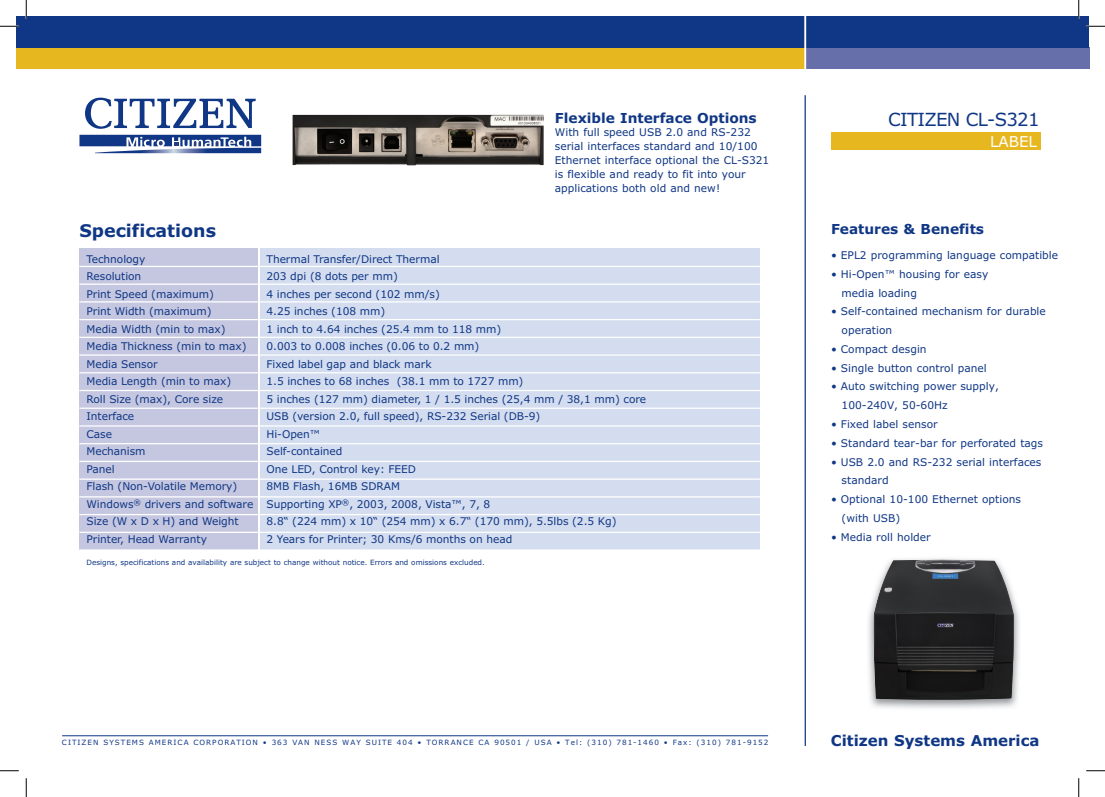
<style>
.page{position:relative;width:1105px;height:797px;background:#fff}
.page>*{position:absolute;margin:0;border:0;box-sizing:border-box;transform-origin:0 0}
.t1{font:18.12px "Verdana";letter-spacing:-.04em;color:#103785}
.t2{font:700 17.5px "Verdana";color:#103785}
.t3{font:700 15px "Verdana";color:#103785}
.t4{font:15px "Verdana";color:#fff}
.t5{font:700 13.75px "Verdana";color:#103785}
.t6{font:10.62px/18.8px "Verdana";letter-spacing:-.005em;color:#103785}
.t7{font:7.25px "Verdana";letter-spacing:.14em;color:#103785}
.t8{font:7.25px "Verdana";color:#103785}
</style>
<div class="page">
<div style="left:79px;top:249px;width:179px;height:301px;background:#c5c7e0"></div>
<div style="left:260px;top:249px;width:500px;height:301px;background:#d4ddef"></div>
<div style="left:16px;top:48px;width:788px;height:21px;background:#e7b720"></div>
<div style="left:806px;top:48px;width:283px;height:21px;background:#666fa9"></div>
<div style="left:16px;top:16px;width:788px;height:32px;background:#103785"></div>
<div style="left:804px;top:16px;width:285px;height:32px;background:#103785"></div>
<hr style="left:804px;top:95px;width:2px;height:651px;background:#103785">
<svg style="left:79px;top:135px;width:182px;height:18px"></svg>
<svg style="left:85px;top:98px;width:171px;height:31px"></svg>
<hr style="left:804px;top:16px;width:2px;height:56px;background:#fff">
<div style="left:831px;top:133px;width:210px;height:17px;background:#e7b720"></div>
<hr style="left:79px;top:266px;width:681px;height:1px;background:#fff">
<hr style="left:79px;top:283px;width:681px;height:2px;background:#fff">
<hr style="left:79px;top:301px;width:681px;height:1px;background:#fff">
<hr style="left:79px;top:319px;width:681px;height:1px;background:#fff">
<hr style="left:79px;top:337px;width:681px;height:1px;background:#fff">
<hr style="left:79px;top:354px;width:681px;height:2px;background:#fff">
<hr style="left:79px;top:372px;width:681px;height:1px;background:#fff">
<hr style="left:79px;top:390px;width:681px;height:1px;background:#fff">
<hr style="left:79px;top:407px;width:681px;height:2px;background:#fff">
<hr style="left:79px;top:425px;width:681px;height:1px;background:#fff">
<hr style="left:79px;top:443px;width:681px;height:1px;background:#fff">
<hr style="left:79px;top:461px;width:681px;height:1px;background:#fff">
<hr style="left:79px;top:478px;width:681px;height:2px;background:#fff">
<hr style="left:79px;top:496px;width:681px;height:1px;background:#fff">
<hr style="left:79px;top:514px;width:681px;height:1px;background:#fff">
<hr style="left:79px;top:531px;width:681px;height:2px;background:#fff">
<hr style="left:79px;top:549px;width:681px;height:1px;background:#fff">
<img style="left:293px;top:115px;width:251px;height:50px">
<hr style="left:62px;top:735px;width:706px;height:1px;background:#103785">
<img style="left:868px;top:558px;width:152px;height:151px">
<img style="left:883px;top:559px;width:58px;height:23px">
<svg style="left:0;top:25px;width:19px;height:2px"></svg>
<svg style="left:1086px;top:25px;width:19px;height:2px"></svg>
<svg style="left:0;top:770px;width:19px;height:1px"></svg>
<svg style="left:1086px;top:770px;width:19px;height:1px"></svg>
<svg style="left:25px;top:0;width:2px;height:19px"></svg>
<svg style="left:25px;top:778px;width:2px;height:19px"></svg>
<svg style="left:1078px;top:0;width:1px;height:19px"></svg>
<svg style="left:1078px;top:778px;width:1px;height:19px"></svg>
<h2 class="t2" style="left:79px;top:219px;width:138px">Specifications</h2>
<p class="t5" style="left:555px;top:109px;width:203px">Flexible Interface Options</p>
<p class="t6" style="left:555px;top:125px;width:216px;line-height:13.8px">With full speed USB 2.0 and RS-232 serial interfaces standard and 10/100<br>Ethernet interface optional the CL-S321 is flexible and ready to fit into your applications both old and new!</p>
<p class="t6" style="left:86px;top:249px;width:60px">Technology</p>
<p class="t6" style="left:266px;top:249px;width:175px">Thermal Transfer/Direct Thermal</p>
<p class="t6" style="left:86px;top:267px;width:56px">Resolution</p>
<p class="t6" style="left:266px;top:267px;width:133px">203 dpi (8 dots per mm)</p>
<p class="t6" style="left:86px;top:284px;width:129px">Print Speed (maximum)</p>
<p class="t6" style="left:266px;top:284px;width:175px">4 inches per second (102 mm/s)</p>
<p class="t6" style="left:86px;top:302px;width:127px">Print Width (maximum)</p>
<p class="t6" style="left:266px;top:302px;width:120px">4.25 inches (108 mm)</p>
<p class="t6" style="left:86px;top:319px;width:141px">Media Width (min to max)</p>
<p class="t6" style="left:266px;top:319px;width:236px">1 inch to 4.64 inches (25.4 mm to 118 mm)</p>
<p class="t6" style="left:86px;top:337px;width:162px">Media Thickness (min to max)</p>
<p class="t6" style="left:266px;top:337px;width:214px">0.003 to 0.008 inches (0.06 to 0.2 mm)</p>
<p class="t6" style="left:86px;top:354px;width:73px">Media Sensor</p>
<p class="t6" style="left:266px;top:354px;width:167px">Fixed label gap and black mark</p>
<p class="t6" style="left:86px;top:372px;width:146px">Media Length (min to max)</p>
<p class="t6" style="left:266px;top:372px;width:258px">1.5 inches to 68 inches (38.1 mm to 1727 mm)</p>
<p class="t6" style="left:86px;top:389px;width:138px">Roll Size (max), Core size</p>
<p class="t6" style="left:266px;top:389px;width:381px">5 inches (127 mm) diameter, 1 / 1.5 inches (25,4 mm / 38,1 mm) core</p>
<p class="t6" style="left:86px;top:407px;width:49px">Interface</p>
<p class="t6" style="left:266px;top:407px;width:275px">USB (version 2.0, full speed), RS-232 Serial (DB-9)</p>
<p class="t6" style="left:86px;top:424px;width:27px">Case</p>
<p class="t6" style="left:266px;top:424px;width:55px">Hi-Open™</p>
<p class="t6" style="left:86px;top:442px;width:61px">Mechanism</p>
<p class="t6" style="left:266px;top:442px;width:78px">Self-contained</p>
<p class="t6" style="left:86px;top:459px;width:30px">Panel</p>
<p class="t6" style="left:266px;top:459px;width:151px">One LED, Control key: FEED</p>
<p class="t6" style="left:86px;top:477px;width:152px">Flash (Non-Volatile Memory)</p>
<p class="t6" style="left:86px;top:477px;width:405px;line-height:17.5px;text-indent:180px">8MB Flash, 16MB SDRAM<br>Windows<sup>®</sup> drivers and software Supporting XP<sup>®</sup>, 2003, 2008, Vista™, 7, 8<br>Size (W x D x H) and Weight</p>
<p class="t6" style="left:266px;top:512px;width:352px">8.8“ (224 mm) x 10“ (254 mm) x 6.7“ (170 mm), 5.5lbs (2.5 Kg)</p>
<p class="t6" style="left:86px;top:529px;width:122px">Printer, Head Warranty</p>
<p class="t6" style="left:266px;top:529px;width:247px">2 Years for Printer; 30 Kms/6 months on head</p>
<p class="t8" style="left:86px;top:557px;width:400px">Designs, specifications and availability are subject to change without notice. Errors and omissions excluded.</p>
<h1 class="t1" style="left:888px;top:108px;width:153px">CITIZEN CL-S321</h1>
<h3 class="t4" style="left:990px;top:132px;width:48px">LABEL</h3>
<p class="t5" style="left:831px;top:220px;width:155px">Features &amp; Benefits</p>
<p class="t6" style="left:831px;top:245px;width:229px">• EPL2 programming language compatible</p>
<p class="t6" style="left:842px;top:264px;width:148px;text-indent:-11px">• Hi-Open™ housing for easy media loading</p>
<p class="t6" style="left:842px;top:302px;width:206px;text-indent:-11px">• Self-contained mechanism for durable operation</p>
<p class="t6" style="left:831px;top:339px;width:97px">• Compact desgin</p>
<p class="t6" style="left:831px;top:358px;width:157px">• Single button control panel</p>
<p class="t6" style="left:842px;top:377px;width:159px;text-indent:-11px">• Auto switching power supply,<br>100-240V, 50-60Hz</p>
<p class="t6" style="left:831px;top:414px;width:108px">• Fixed label sensor</p>
<p class="t6" style="left:831px;top:433px;width:214px">• Standard tear-bar for perforated tags</p>
<p class="t6" style="left:842px;top:452px;width:201px;text-indent:-11px">• USB 2.0 and RS-232 serial interfaces standard</p>
<p class="t6" style="left:842px;top:489px;width:181px;text-indent:-11px">• Optional 10-100 Ethernet options (with USB)</p>
<p class="t6" style="left:831px;top:527px;width:101px">• Media roll holder</p>
<p class="t7" style="left:62px;top:738px;width:708px">CITIZEN SYSTEMS AMERICA CORPORATION • 363 VAN NESS WAY SUITE 404 • TORRANCE CA 90501 / USA • Tel: (310) 781-1460 • Fax: (310) 781-9152</p>
<h3 class="t3" style="left:831px;top:731px;width:210px">Citizen Systems America</h3>
</div>
